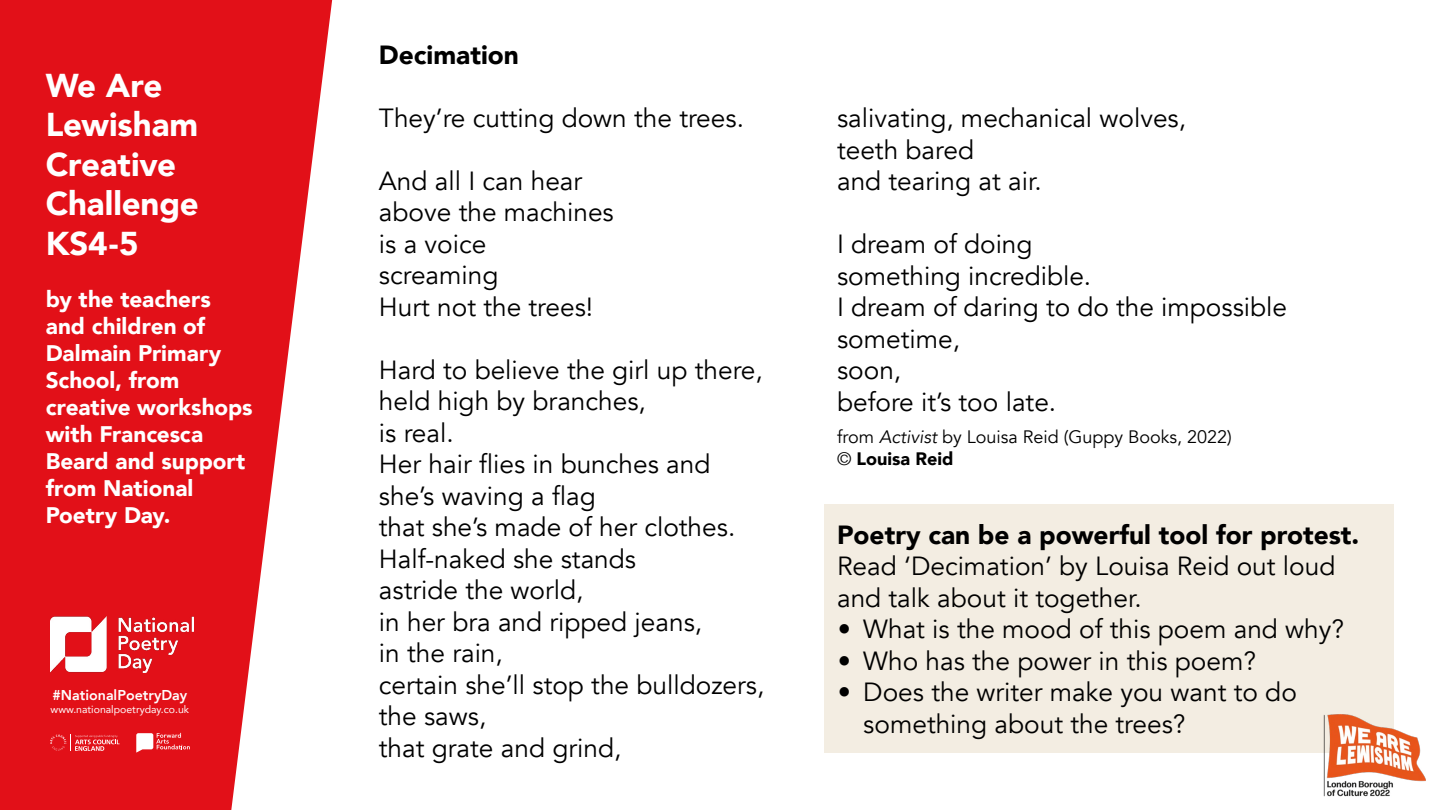
<style>
.page{position:relative;width:1440px;height:810px;background:#fff}
.page>*{position:absolute;margin:0;border:0;box-sizing:border-box;transform-origin:0 0}
.t1{font:900 33px/39.6px "Avenir";letter-spacing:-.005em;color:#fff}
.t2{font:26.25px/31.5px "Avenir";color:#000}
.t3{font:900 26.25px "Avenir";color:#000}
.t4{font:900 22.5px/27px "Avenir";color:#fff}
.t5{font:18px/21.6px "Avenir";color:#000}
.t6{font:800 14.25px "Avenir";color:#fff}
.t7{font:10.5px "Avenir";color:#fff}
.s1{font-style:italic}
.s2{font-weight:900}
</style>
<div class="page">
<svg style="left:0;top:0;width:333px;height:810px;fill:#e21018"></svg>
<svg style="left:136px;top:733px;width:54px;height:20px"></svg>
<svg style="left:50px;top:735px;width:70px;height:16px"></svg>
<img style="left:50px;top:616px;width:143px;height:56px">
<div style="left:824px;top:504px;width:570px;height:249px;background:#f3ede2"></div>
<img style="left:1324px;top:714px;width:102px;height:83px">
<p class="t1" style="left:46px;top:64px;width:155px">We Are<br>Lewisham<br>Creative<br>Challenge<br>KS4-5</p>
<p class="t4" style="left:46px;top:285px;width:208px">by the teachers and children of<br>Dalmain Primary<br>School, from creative workshops with Francesca<br>Beard and support from National<br>Poetry Day.</p>
<p class="t6" style="left:52px;top:684px;width:136px">#NationalPoetryDay</p>
<p class="t7" style="left:51px;top:701px;width:140px">www.nationalpoetryday.co.uk</p>
<p class="t3" style="left:379px;top:32px;width:141px">Decimation</p>
<p class="t2" style="left:379px;top:102px;width:367px">They’re cutting down the trees.</p>
<p class="t2" style="left:379px;top:165px;width:236px">And all I can hear above the machines is a voice<br>screaming<br>Hurt not the trees!</p>
<p class="t2" style="left:379px;top:354px;width:387px">Hard to believe the girl up there, held high by branches,<br>is real.<br>Her hair flies in bunches and she’s waving a flag<br>that she’s made of her clothes.<br>Half-naked she stands<br>astride the world,<br>in her bra and ripped jeans,<br>in the rain,<br>certain she’ll stop the bulldozers, the saws,<br>that grate and grind,</p>
<p class="t2" style="left:837px;top:103px;width:351px">salivating, mechanical wolves, teeth bared<br>and tearing at air.</p>
<p class="t2" style="left:837px;top:229px;width:452px">I dream of doing<br>something incredible.<br>I dream of daring to do the impossible sometime,<br>soon,<br>before it’s too late.</p>
<p class="t5" style="left:837px;top:427px;width:396px">from <span class="s1">Activist</span> by Louisa Reid (Guppy Books, 2022) © <span class="s2">Louisa Reid</span></p>
<p class="t3" style="left:837px;top:512px;width:524px">Poetry can be a powerful tool for protest.</p>
<p class="t2" style="left:837px;top:551px;width:500px">Read ‘Decimation’ by Louisa Reid out loud and talk about it together.</p>
<p class="t2" style="left:838px;top:614px;width:508px">• What is the mood of this poem and why?</p>
<p class="t2" style="left:838px;top:646px;width:420px">• Who has the power in this poem?</p>
<p class="t2" style="left:863px;top:677px;width:435px;text-indent:-25px">• Does the writer make you want to do something about the trees?</p>
</div>
